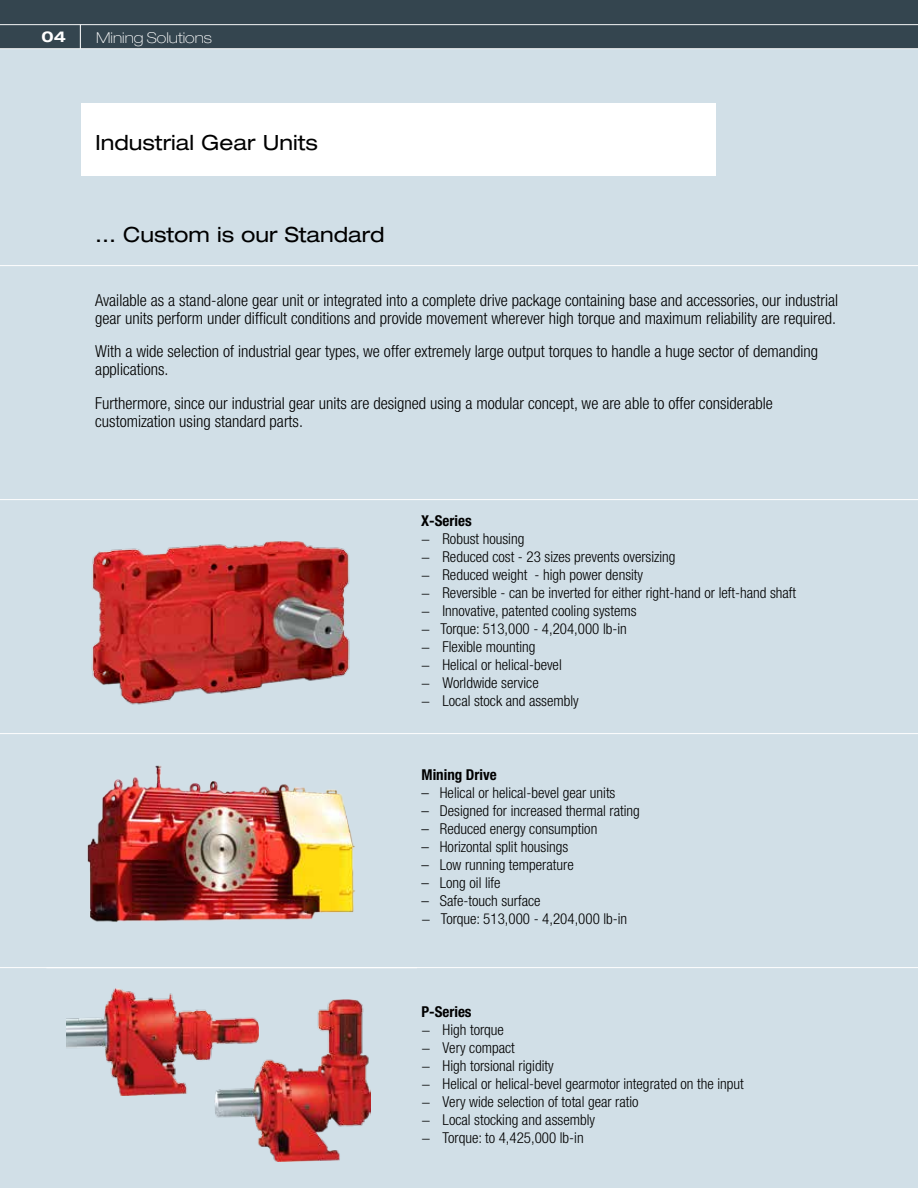
<style>
.page{position:relative;width:918px;height:1188px;background:#fff}
.page>*{position:absolute;margin:0;border:0;box-sizing:border-box;transform-origin:0 0}
.t1{font:expanded 21px "Helvetica Neue LT Pro";color:#000}
.t2{font:300 condensed 16.5px/18.1px "Helvetica Neue LT Pro";color:#000}
.t3{font:300 condensed 15px/18px "Helvetica Neue LT Pro";color:#000}
.t4{font:700 condensed 15px "Helvetica Neue LT Pro";color:#000}
.t5{font:100 expanded 15px "Helvetica Neue LT Pro";color:#fff}
.t6{font:700 expanded 15px "Helvetica Neue LT Pro";color:#fff}
</style>
<div class="page">
<div style="left:0;top:30px;width:918px;height:1158px;background:#d1dfe7"></div>
<div style="left:0;top:0;width:918px;height:49px;background:#34454f"></div>
<hr style="left:0;top:24px;width:918px;height:1px;background:#fff">
<hr style="left:0;top:48px;width:918px;height:1px;background:#fff">
<svg style="left:80px;top:25px;width:1px;height:24px"></svg>
<div style="left:82px;top:104px;width:634px;height:72px;background:#fff"></div>
<img style="left:91px;top:541px;width:259px;height:164px">
<hr style="left:0;top:967px;width:918px;height:1px;background:#fff">
<hr style="left:0;top:733px;width:918px;height:1px;background:#fff">
<hr style="left:0;top:499px;width:918px;height:1px;background:#fff">
<hr style="left:0;top:265px;width:918px;height:1px;background:#fff">
<img style="left:87px;top:765px;width:268px;height:157px">
<img style="left:67px;top:989px;width:147px;height:106px">
<img style="left:214px;top:1000px;width:157px;height:162px">
<p class="t6" style="left:42px;top:26px;width:26px">04</p>
<p class="t5" style="left:96px;top:28px;width:117px">Mining Solutions</p>
<h1 class="t1" style="left:95px;top:129px;width:224px">Industrial Gear Units</h1>
<h1 class="t1" style="left:95px;top:221px;width:291px">... Custom is our Standard</h1>
<p class="t2" style="left:95px;top:291px;width:745px">Available as a stand-alone gear unit or integrated into a complete drive package containing base and accessories, our industrial gear units perform under difficult conditions and provide movement wherever high torque and maximum reliability are required.</p>
<p class="t2" style="left:95px;top:342px;width:724px">With a wide selection of industrial gear types, we offer extremely large output torques to handle a huge sector of demanding applications.</p>
<p class="t2" style="left:95px;top:394px;width:679px">Furthermore, since our industrial gear units are designed using a modular concept, we are able to offer considerable customization using standard parts.</p>
<p class="t4" style="left:421px;top:512px;width:52px">X-Series</p>
<p class="t3" style="left:421px;top:530px;width:376px">− Robust housing<br>− Reduced cost - 23 sizes prevents oversizing<br>− Reduced weight - high power density<br>− Reversible - can be inverted for either right-hand or left-hand shaft − Innovative, patented cooling systems<br>− Torque: 513,000 - 4,204,000 lb-in<br>− Flexible mounting<br>− Helical or helical-bevel<br>− Worldwide service<br>− Local stock and assembly</p>
<p class="t4" style="left:422px;top:765px;width:77px">Mining Drive</p>
<p class="t3" style="left:422px;top:783px;width:195px">– Helical or helical-bevel gear units</p>
<p class="t3" style="left:422px;top:801px;width:220px">– Designed for increased thermal rating</p>
<p class="t3" style="left:422px;top:819px;width:177px">– Reduced energy consumption</p>
<p class="t3" style="left:422px;top:837px;width:148px">– Horizontal split housings</p>
<p class="t3" style="left:422px;top:855px;width:154px">– Low running temperature</p>
<p class="t3" style="left:422px;top:873px;width:81px">– Long oil life</p>
<p class="t3" style="left:422px;top:891px;width:207px">– Safe-touch surface<br>− Torque: 513,000 - 4,204,000 lb-in</p>
<p class="t4" style="left:421px;top:1003px;width:52px">P-Series</p>
<p class="t3" style="left:421px;top:1021px;width:324px">− High torque<br>− Very compact<br>− High torsional rigidity<br>− Helical or helical-bevel gearmotor integrated on the input − Very wide selection of total gear ratio<br>− Local stocking and assembly<br>− Torque: to 4,425,000 lb-in</p>
</div>
